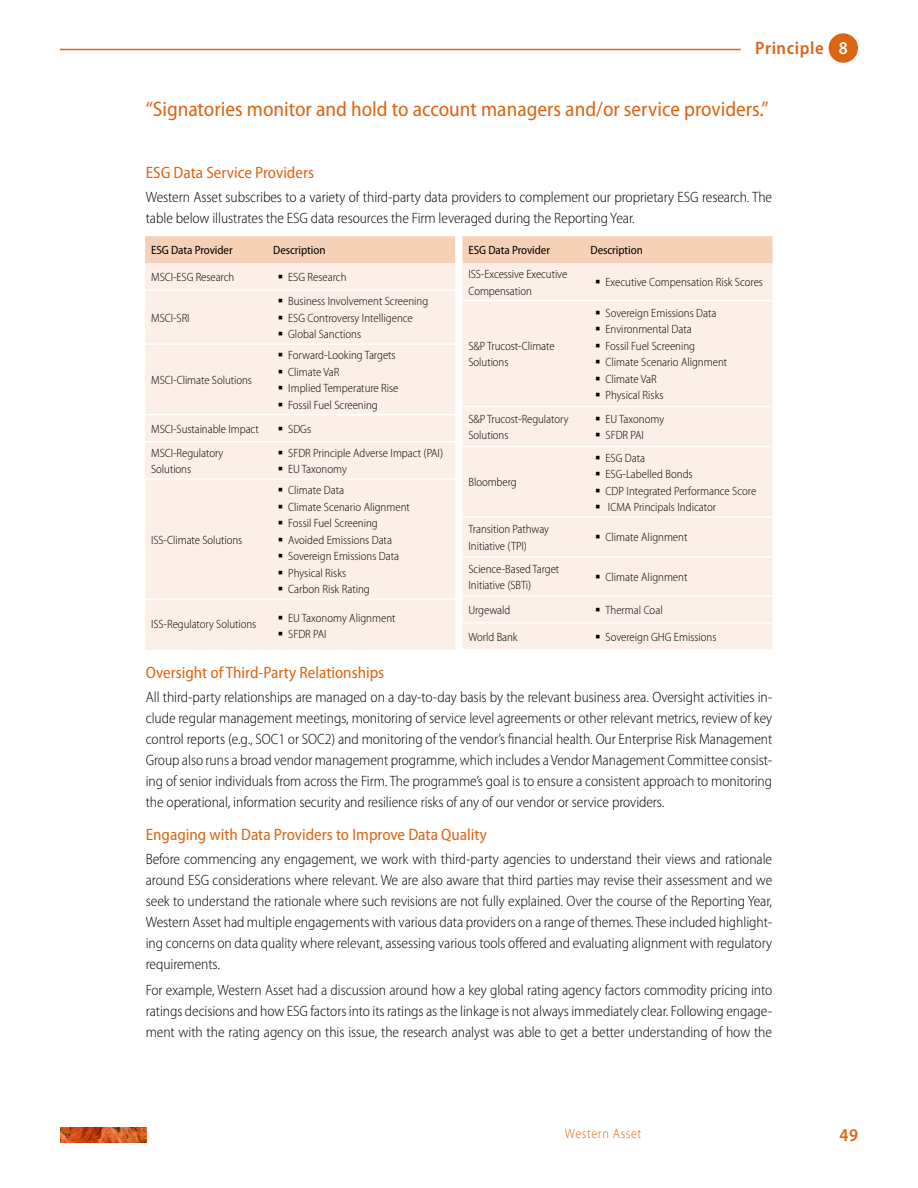
<style>
.page{position:relative;width:918px;height:1188px;background:#fff}
.page>*{position:absolute;margin:0;border:0;box-sizing:border-box;transform-origin:0 0}
.t1{font:semi-condensed 21px "Myriad Pro";color:#dd6413}
.t2{font:600 semi-condensed 18px "Myriad Pro";letter-spacing:.035em;color:#dd6413}
.t3{font:semi-condensed 16.5px "Myriad Pro";color:#dd6413}
.t4{font:300 semi-condensed 15px/21px "Myriad Pro";letter-spacing:-.005em;color:#000;text-align:justify}
.t5{font:300 semi-condensed 13.5px "Myriad Pro";letter-spacing:.045em;color:#dd6413}
.t6{font:300 semi-condensed 12px/16.5px "Myriad Pro";color:#000}
.t7{font:semi-condensed 12px "Myriad Pro";letter-spacing:-.005em;color:#000}
.s1{color:#fff}
</style>
<div class="page">
<div style="left:829px;top:33px;width:29px;height:30px;background:#dd6413;border-radius:50%"></div>
<hr style="left:60px;top:49px;width:681px;height:1px;background:#dd6413">
<img style="left:60px;top:1128px;width:87px;height:15px">
<div style="left:145px;top:236px;width:310px;height:27px;background:#f5d1b8"></div>
<div style="left:145px;top:263px;width:310px;height:387px;background:#fcefe7"></div>
<hr style="left:145px;top:289px;width:122px;height:2px;background:#fff">
<hr style="left:267px;top:289px;width:188px;height:2px;background:#fff">
<hr style="left:145px;top:343px;width:122px;height:2px;background:#fff">
<hr style="left:267px;top:343px;width:188px;height:2px;background:#fff">
<hr style="left:145px;top:414px;width:122px;height:1px;background:#fff">
<hr style="left:267px;top:414px;width:188px;height:1px;background:#fff">
<hr style="left:145px;top:441px;width:122px;height:1px;background:#fff">
<hr style="left:267px;top:441px;width:188px;height:1px;background:#fff">
<hr style="left:145px;top:478px;width:122px;height:2px;background:#fff">
<hr style="left:267px;top:478px;width:188px;height:2px;background:#fff">
<hr style="left:145px;top:598px;width:122px;height:2px;background:#fff">
<hr style="left:267px;top:598px;width:188px;height:2px;background:#fff">
<div style="left:463px;top:236px;width:309px;height:27px;background:#f5d1b8"></div>
<div style="left:463px;top:263px;width:309px;height:386px;background:#fcefe7"></div>
<hr style="left:463px;top:406px;width:122px;height:1px;background:#fff">
<hr style="left:585px;top:406px;width:187px;height:1px;background:#fff">
<hr style="left:463px;top:446px;width:122px;height:1px;background:#fff">
<hr style="left:585px;top:446px;width:187px;height:1px;background:#fff">
<hr style="left:463px;top:516px;width:122px;height:2px;background:#fff">
<hr style="left:585px;top:516px;width:187px;height:2px;background:#fff">
<hr style="left:463px;top:556px;width:122px;height:2px;background:#fff">
<hr style="left:585px;top:556px;width:187px;height:2px;background:#fff">
<hr style="left:463px;top:595px;width:122px;height:2px;background:#fff">
<hr style="left:585px;top:595px;width:187px;height:2px;background:#fff">
<hr style="left:463px;top:622px;width:122px;height:2px;background:#fff">
<hr style="left:585px;top:622px;width:187px;height:2px;background:#fff">
<hr style="left:463px;top:300px;width:122px;height:1px;background:#fff">
<hr style="left:585px;top:300px;width:187px;height:1px;background:#fff">
<svg style="left:279px;top:275px;width:3px;height:4px"></svg>
<svg style="left:279px;top:299px;width:3px;height:4px"></svg>
<svg style="left:279px;top:332px;width:3px;height:4px"></svg>
<svg style="left:279px;top:353px;width:3px;height:4px"></svg>
<svg style="left:279px;top:386px;width:3px;height:4px"></svg>
<svg style="left:279px;top:467px;width:3px;height:4px"></svg>
<svg style="left:279px;top:488px;width:3px;height:4px"></svg>
<svg style="left:279px;top:521px;width:3px;height:4px"></svg>
<svg style="left:279px;top:554px;width:3px;height:4px"></svg>
<svg style="left:279px;top:587px;width:3px;height:4px"></svg>
<svg style="left:279px;top:632px;width:3px;height:4px"></svg>
<svg style="left:596px;top:280px;width:4px;height:4px"></svg>
<svg style="left:596px;top:311px;width:4px;height:3px"></svg>
<svg style="left:596px;top:327px;width:4px;height:4px"></svg>
<svg style="left:596px;top:344px;width:4px;height:3px"></svg>
<svg style="left:596px;top:360px;width:4px;height:4px"></svg>
<svg style="left:596px;top:377px;width:4px;height:3px"></svg>
<svg style="left:596px;top:393px;width:4px;height:4px"></svg>
<svg style="left:596px;top:417px;width:4px;height:3px"></svg>
<svg style="left:596px;top:433px;width:4px;height:4px"></svg>
<svg style="left:596px;top:455px;width:4px;height:4px"></svg>
<svg style="left:596px;top:472px;width:4px;height:3px"></svg>
<svg style="left:596px;top:488px;width:4px;height:4px"></svg>
<svg style="left:596px;top:505px;width:4px;height:3px"></svg>
<svg style="left:596px;top:535px;width:4px;height:4px"></svg>
<svg style="left:596px;top:575px;width:4px;height:3px"></svg>
<svg style="left:596px;top:608px;width:4px;height:3px"></svg>
<svg style="left:596px;top:635px;width:4px;height:3px"></svg>
<p class="t2" style="left:755px;top:38px;width:94px">Principle <span class="s1">8</span></p>
<h1 class="t1" style="left:146px;top:98px;width:624px">“Signatories monitor and hold to account managers and/or service providers.”</h1>
<p class="t3" style="left:146px;top:163px;width:170px">ESG Data Service Providers</p>
<p class="t4" style="left:146px;top:187px;width:628px">Western Asset subscribes to a variety of third-party data providers to complement our proprietary ESG research. The table below illustrates the ESG data resources the Firm leveraged during the Reporting Year.</p>
<p class="t7" style="left:151px;top:244px;width:83px">ESG Data Provider</p>
<p class="t7" style="left:273px;top:244px;width:54px">Description</p>
<p class="t6" style="left:151px;top:269px;width:85px">MSCI-ESG Research</p>
<p class="t6" style="left:288px;top:269px;width:60px">ESG Research</p>
<p class="t6" style="left:151px;top:310px;width:40px">MSCI-SRI</p>
<p class="t6" style="left:288px;top:293px;width:142px">Business Involvement Screening<br>ESG Controversy Intelligence<br>Global Sanctions</p>
<p class="t6" style="left:151px;top:372px;width:102px">MSCI-Climate Solutions</p>
<p class="t6" style="left:288px;top:347px;width:112px">Forward-Looking Targets<br>Climate VaR<br>Implied Temperature Rise<br>Fossil Fuel Screening</p>
<p class="t6" style="left:151px;top:421px;width:109px">MSCI-Sustainable Impact</p>
<p class="t6" style="left:288px;top:421px;width:24px">SDGs</p>
<p class="t6" style="left:151px;top:445px;width:74px">MSCI-Regulatory<br>Solutions</p>
<p class="t6" style="left:288px;top:445px;width:156px">SFDR Principle Adverse Impact (PAI)<br>EU Taxonomy</p>
<p class="t6" style="left:151px;top:532px;width:93px">ISS-Climate Solutions</p>
<p class="t6" style="left:288px;top:482px;width:123px">Climate Data<br>Climate Scenario Alignment<br>Fossil Fuel Screening<br>Avoided Emissions Data<br>Sovereign Emissions Data<br>Physical Risks<br>Carbon Risk Rating</p>
<p class="t6" style="left:151px;top:616px;width:107px">ISS-Regulatory Solutions</p>
<p class="t6" style="left:288px;top:610px;width:109px">EU Taxonomy Alignment<br>SFDR PAI</p>
<p class="t7" style="left:469px;top:244px;width:83px">ESG Data Provider</p>
<p class="t7" style="left:591px;top:244px;width:54px">Description</p>
<p class="t6" style="left:469px;top:266px;width:100px">ISS-Excessive Executive<br>Compensation</p>
<p class="t6" style="left:606px;top:274px;width:159px">Executive Compensation Risk Scores</p>
<p class="t6" style="left:469px;top:338px;width:88px">S&amp;P Trucost-Climate<br>Solutions</p>
<p class="t6" style="left:606px;top:305px;width:123px">Sovereign Emissions Data<br>Environmental Data<br>Fossil Fuel Screening<br>Climate Scenario Alignment<br>Climate VaR<br>Physical Risks</p>
<p class="t6" style="left:469px;top:411px;width:101px">S&amp;P Trucost-Regulatory<br>Solutions</p>
<p class="t6" style="left:606px;top:411px;width:60px">EU Taxonomy<br>SFDR PAI</p>
<p class="t6" style="left:469px;top:474px;width:50px">Bloomberg</p>
<p class="t6" style="left:606px;top:450px;width:152px">ESG Data<br>ESG-Labelled Bonds<br>CDP Integrated Performance Score<br>ICMA Principals Indicator</p>
<p class="t6" style="left:469px;top:521px;width:82px">Transition Pathway<br>Initiative (TPI)</p>
<p class="t6" style="left:606px;top:530px;width:83px">Climate Alignment</p>
<p class="t6" style="left:469px;top:561px;width:92px">Science-Based Target<br>Initiative (SBTi)</p>
<p class="t6" style="left:606px;top:569px;width:83px">Climate Alignment</p>
<p class="t6" style="left:469px;top:602px;width:43px">Urgewald</p>
<p class="t6" style="left:606px;top:602px;width:59px">Thermal Coal</p>
<p class="t6" style="left:469px;top:629px;width:51px">World Bank</p>
<p class="t6" style="left:606px;top:629px;width:113px">Sovereign GHG Emissions</p>
<p class="t3" style="left:146px;top:663px;width:240px">Oversight of Third-Party Relationships</p>
<p class="t4" style="left:146px;top:687px;width:628px">All third-party relationships are managed on a day-to-day basis by the relevant business area. Oversight activities in&shy;clude regular management meetings, monitoring of service level agreements or other relevant metrics, review of key control reports (e.g., SOC1 or SOC2) and monitoring of the vendor’s financial health. Our Enterprise Risk Management Group also runs a broad vendor management programme, which includes a Vendor Management Committee consist&shy;ing of senior individuals from across the Firm. The programme’s goal is to ensure a consistent approach to monitoring the operational, information security and resilience risks of any of our vendor or service providers.</p>
<p class="t3" style="left:146px;top:825px;width:343px">Engaging with Data Providers to Improve Data Quality</p>
<p class="t4" style="left:146px;top:849px;width:628px">Before commencing any engagement, we work with third-party agencies to understand their views and rationale around ESG considerations where relevant. We are also aware that third parties may revise their assessment and we seek to understand the rationale where such revisions are not fully explained. Over the course of the Reporting Year, Western Asset had multiple engagements with various data providers on a range of themes. These included highlight&shy;ing concerns on data quality where relevant, assessing various tools offered and evaluating alignment with regulatory requirements.</p>
<p class="t4" style="left:146px;top:980px;width:628px">For example, Western Asset had a discussion around how a key global rating agency factors commodity pricing into ratings decisions and how ESG factors into its ratings as the linkage is not always immediately clear. Following engage&shy;ment with the rating agency on this issue, the research analyst was able to get a better understanding of how the</p>
<p class="t5" style="left:565px;top:1126px;width:78px">Western Asset</p>
<p class="t2" style="left:840px;top:1125px;width:20px">49</p>
</div>
